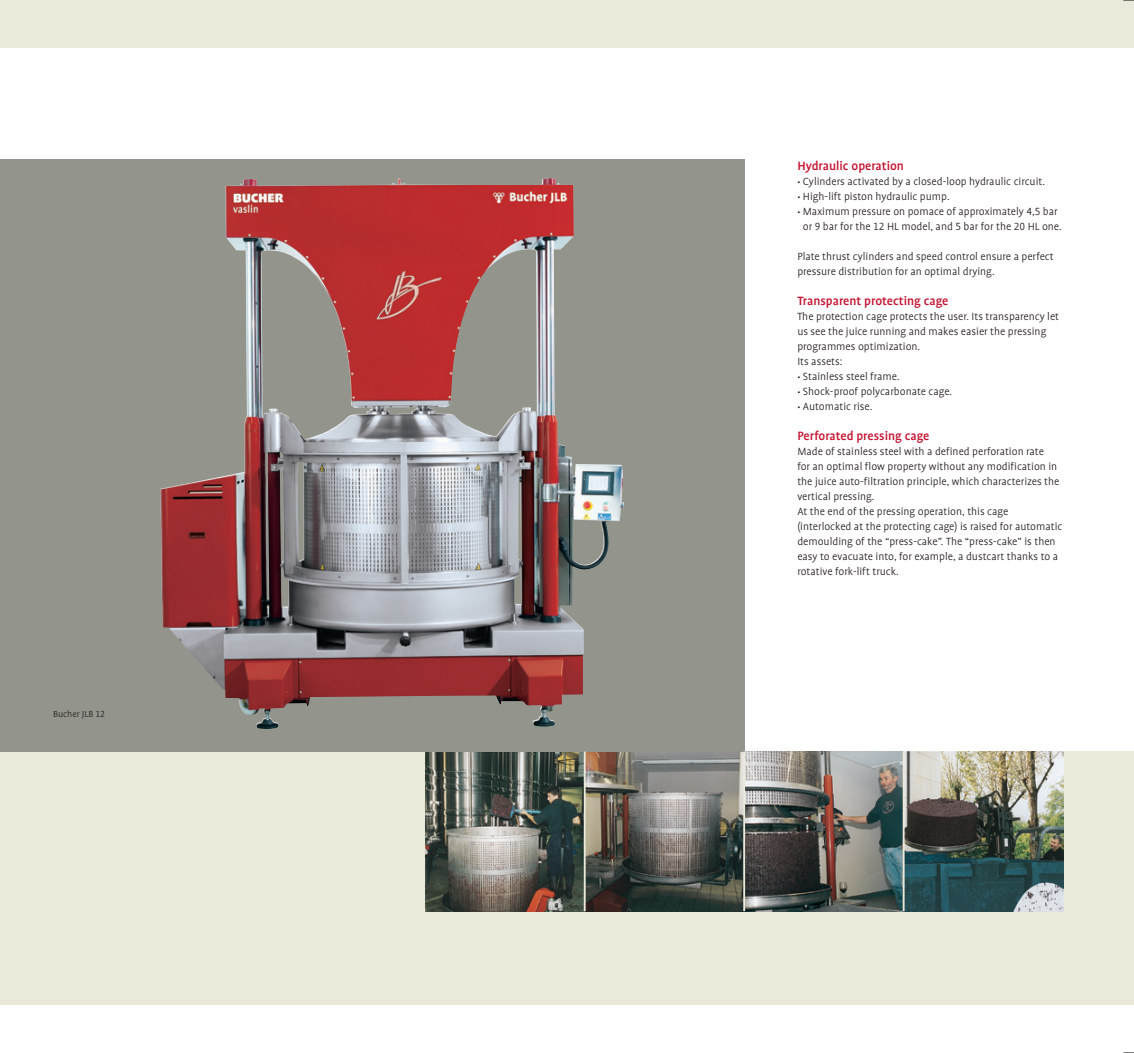
<style>
.page{position:relative;width:1134px;height:1053px;background:#fff}
.page>*{position:absolute;margin:0;border:0;box-sizing:border-box;transform-origin:0 0}
.t1{font:500 13.75px "Bucher Profile";color:#c51230}
.t2{font:300 11.88px/15px "Bucher Profile";color:#231f20}
.t3{font:300 10px "Bucher Profile";color:#231f20}
.s1{font-size:9.38px}
</style>
<div class="page">
<div style="left:0;top:751px;width:1134px;height:254px;background:#ebe9da"></div>
<div style="left:0;top:0;width:1134px;height:48px;background:#ebe9da"></div>
<img style="left:586px;top:751px;width:157px;height:160px">
<img style="left:745px;top:751px;width:158px;height:160px">
<img style="left:904px;top:751px;width:159px;height:160px">
<img style="left:425px;top:751px;width:159px;height:160px">
<div style="left:0;top:159px;width:744px;height:592px;background:#93958c"></div>
<img style="left:160px;top:178px;width:423px;height:551px">
<p class="t3" style="left:53px;top:708px;width:53px">Bucher JLB 12</p>
<p class="t1" style="left:797px;top:159px;width:108px">Hydraulic operation</p>
<p class="t2" style="left:797px;top:174px;width:249px"><span class="s1">•</span> Cylinders activated by a closed-loop hydraulic circuit.</p>
<p class="t2" style="left:797px;top:189px;width:154px"><span class="s1">•</span> High-lift piston hydraulic pump.</p>
<p class="t2" style="left:797px;top:204px;width:266px;text-align:center"><span class="s1">•</span> Maximum pressure on pomace of approximately 4,5 bar or 9 bar for the 12 HL model, and 5 bar for the 20 HL one.</p>
<p class="t2" style="left:797px;top:249px;width:258px">Plate thrust cylinders and speed control ensure a perfect pressure distribution for an optimal drying.</p>
<p class="t1" style="left:797px;top:294px;width:153px">Transparent protecting cage</p>
<p class="t2" style="left:797px;top:309px;width:263px">The protection cage protects the user. Its transparency let us see the juice running and makes easier the pressing programmes optimization.<br>Its assets:</p>
<p class="t2" style="left:797px;top:369px;width:104px"><span class="s1">•</span> Stainless steel frame.</p>
<p class="t2" style="left:797px;top:384px;width:156px"><span class="s1">•</span> Shock-proof polycarbonate cage.</p>
<p class="t2" style="left:797px;top:399px;width:77px"><span class="s1">•</span> Automatic rise.</p>
<p class="t1" style="left:797px;top:429px;width:134px">Perforated pressing cage</p>
<p class="t2" style="left:797px;top:444px;width:267px">Made of stainless steel with a defined perforation rate<br>for an optimal flow property without any modification in the juice auto-filtration principle, which characterizes the vertical pressing.<br>At the end of the pressing operation, this cage (interlocked at the protecting cage) is raised for automatic demoulding of the “press-cake”. The “press-cake” is then easy to evacuate into, for example, a dustcart thanks to a rotative fork-lift truck.</p>
</div>
